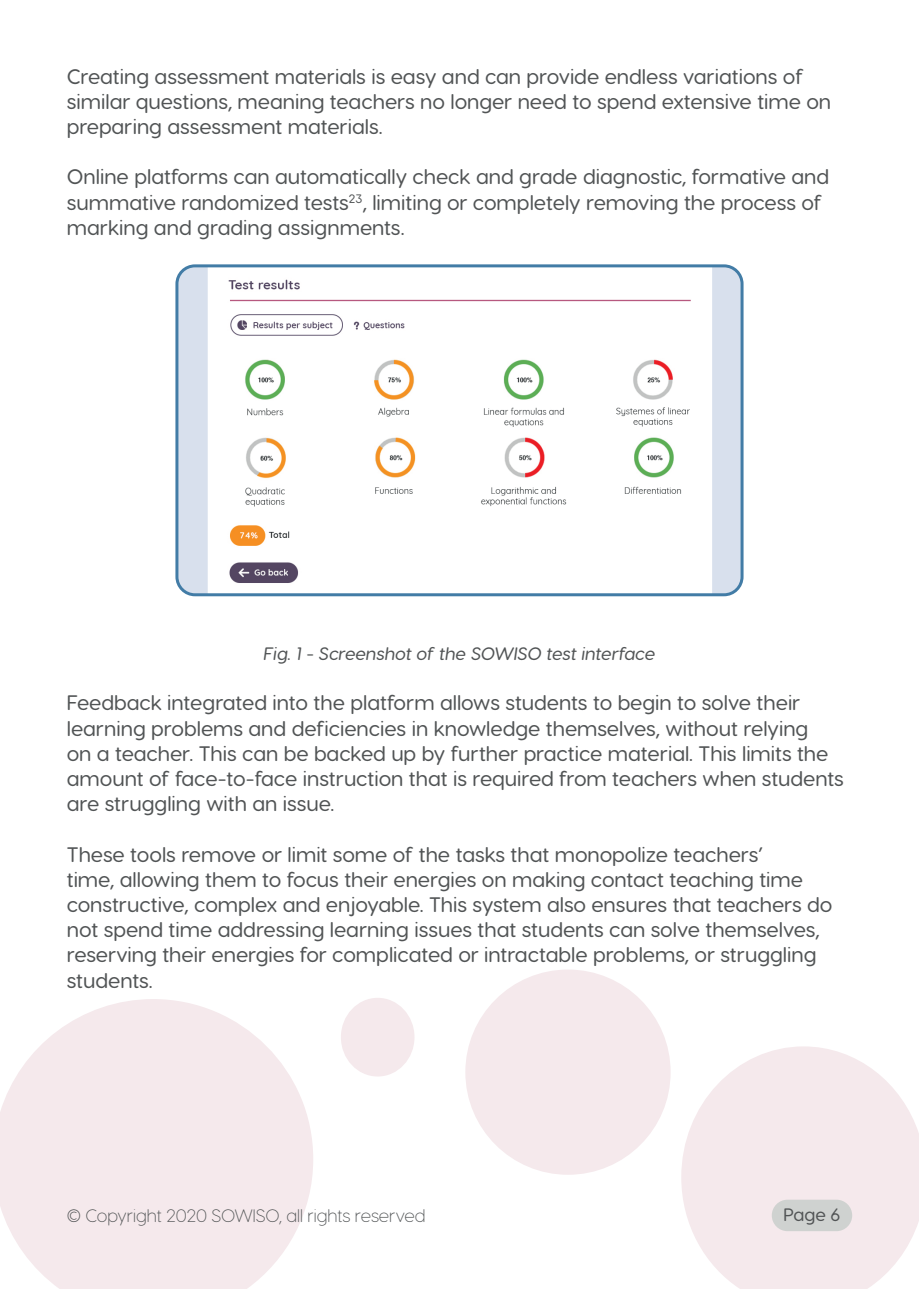
<style>
.page{position:relative;width:919px;height:1289px;background:#fff}
.page>*{position:absolute;margin:0;border:0;box-sizing:border-box;transform-origin:0 0}
.t1{font:500 21px/25.2px "Visby Round CF";color:#515455}
.t2{font:italic 500 18px "Visby Round CF";letter-spacing:-.01em;color:#515455}
.t3{font:200 18px "Visby Round CF";letter-spacing:-.005em;color:#515455}
.t4{font:500 18px "Visby Round CF";color:#515455}
</style>
<div class="page">
<svg style="left:0;top:999px;width:313px;height:289px;fill:#f5e9ec"></svg>
<div style="left:465px;top:969px;width:205px;height:205px;background:#f5e9ec;border-radius:50%"></div>
<div style="left:341px;top:997px;width:73px;height:79px;background:#f5e9ec;border-radius:50%"></div>
<svg style="left:681px;top:1046px;width:237px;height:242px;fill:#f5e9ec"></svg>
<div style="left:771px;top:1199px;width:81px;height:32px;background:#cfd2d0;border-radius:16px"></div>
<img style="left:179px;top:268px;width:563px;height:326px">
<div style="left:175px;top:264px;width:568px;height:332px;border:3px solid #427ca6;border-radius:18px"></div>
<p class="t1" style="left:67px;top:63px;width:765px">Creating assessment materials is easy and can provide endless variations of similar questions, meaning teachers no longer need to spend extensive time on preparing assessment materials.</p>
<p class="t1" style="left:67px;top:164px;width:764px">Online platforms can automatically check and grade diagnostic, formative and summative randomized tests<sup>23</sup>, limiting or completely removing the process of marking and grading assignments.</p>
<p class="t2" style="left:263px;top:642px;width:393px">Fig. 1 - Screenshot of the SOWISO test interface</p>
<p class="t1" style="left:67px;top:690px;width:778px">Feedback integrated into the platform allows students to begin to solve their learning problems and deficiencies in knowledge themselves, without relying<br>on a teacher. This can be backed up by further practice material. This limits the amount of face-to-face instruction that is required from teachers when students are struggling with an issue.</p>
<p class="t1" style="left:67px;top:841px;width:767px">These tools remove or limit some of the tasks that monopolize teachers’<br>time, allowing them to focus their energies on making contact teaching time constructive, complex and enjoyable. This system also ensures that teachers do not spend time addressing learning issues that students can solve themselves, reserving their energies for complicated or intractable problems, or struggling students.</p>
<p class="t3" style="left:67px;top:1204px;width:360px">© Copyright 2020 SOWISO, all rights reserved</p>
<p class="t4" style="left:783px;top:1202px;width:58px">Page 6</p>
</div>
